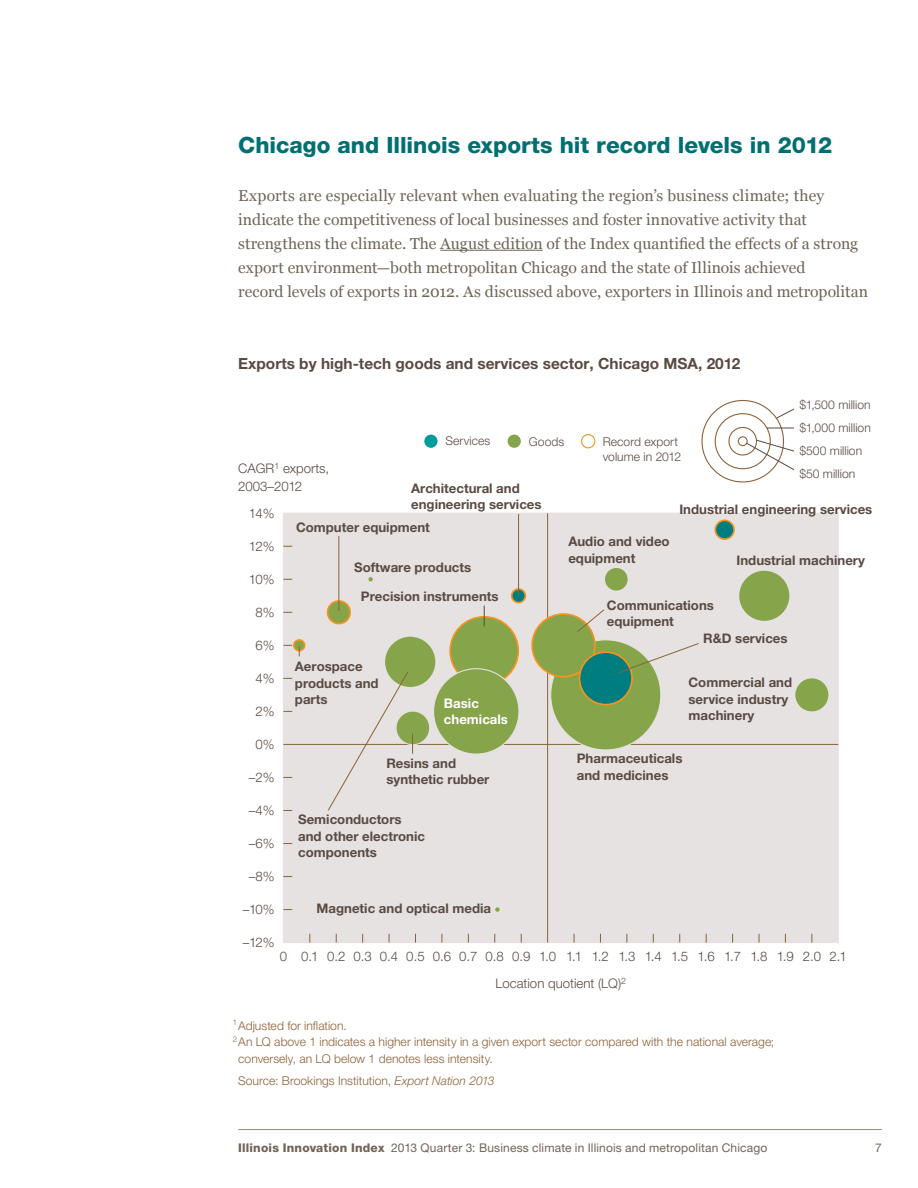
<style>
.page{position:relative;width:918px;height:1188px;background:#fff}
.page>*{position:absolute;margin:0;border:0;box-sizing:border-box;transform-origin:0 0}
.t1{font:800 22.5px "Helvetica Neue LT Std";color:#006f73}
.t2{font:15.75px/24px "Georgia";letter-spacing:.005em;color:#706457}
.t3{font:700 15.45px "Helvetica Neue LT Std";color:#5a4a42}
.t4{font:700 13.2px/16.5px "Helvetica Neue LT Std";color:#5a4a42}
.t5{font:300 13.2px/17.5px "Helvetica Neue LT Std";color:#5a4a42}
.t6{font:700 13.2px/16.5px "Helvetica Neue LT Std";color:#fff}
.t7{font:300 12.15px "Helvetica Neue LT Std";color:#8c6239}
.t8{font:300 12.15px/15.5px "Helvetica Neue LT Std";color:#5a4a42}
.t9{font:12px "Helvetica Neue LT Std";letter-spacing:.015em;color:#706457}
.s1{font-style:italic}
.s2{font-weight:800}
</style>
<div class="page">
<hr style="left:238px;top:1129px;width:644px;height:1px;background:#af8273">
<hr style="left:440px;top:250px;width:103px;height:1px;background:#706457">
<div style="left:283px;top:513px;width:555px;height:430px;background:#e5e2e1"></div>
<div style="left:424px;top:435px;width:14px;height:13px;background:#009c9e;border-radius:50%"></div>
<div style="left:508px;top:435px;width:13px;height:13px;background:#86a44a;border-radius:50%"></div>
<div style="left:581px;top:434px;width:14px;height:14px;border:1px solid #f7931e;border-radius:50%"></div>
<hr style="left:283px;top:744px;width:555px;height:1px;background:#8c6239">
<hr style="left:547px;top:513px;width:1px;height:430px;background:#8c6239">
<div style="left:551px;top:640px;width:110px;height:110px;background:#86a44a;border-radius:50%"></div>
<div style="left:715px;top:413px;width:56px;height:56px;border:1px solid #8c6239;border-radius:50%"></div>
<div style="left:728px;top:427px;width:29px;height:29px;border:1px solid #8c6239;border-radius:50%"></div>
<div style="left:738px;top:436px;width:10px;height:10px;border:1px solid #8c6239;border-radius:50%"></div>
<div style="left:450px;top:617px;width:68px;height:68px;background:#86a44a;border-radius:50%"></div>
<div style="left:449px;top:616px;width:70px;height:70px;border:2px solid #f7931e;border-radius:50%"></div>
<div style="left:532px;top:614px;width:63px;height:63px;background:#86a44a;border-radius:50%"></div>
<div style="left:531px;top:613px;width:65px;height:64px;border:2px solid #f7931e;border-radius:50%"></div>
<div style="left:385px;top:637px;width:50px;height:50px;background:#86a44a;border-radius:50%"></div>
<div style="left:739px;top:571px;width:50px;height:50px;background:#86a44a;border-radius:50%"></div>
<div style="left:396px;top:711px;width:34px;height:34px;background:#86a44a;border-radius:50%"></div>
<div style="left:395px;top:711px;width:35px;height:34px;border:1px solid #e5e2e1;border-radius:50%"></div>
<div style="left:795px;top:678px;width:33px;height:33px;background:#86a44a;border-radius:50%"></div>
<div style="left:605px;top:568px;width:23px;height:23px;background:#86a44a;border-radius:50%"></div>
<svg style="left:368px;top:577px;width:5px;height:4px"></svg>
<div style="left:328px;top:601px;width:22px;height:23px;background:#86a44a;border-radius:50%"></div>
<div style="left:327px;top:600px;width:24px;height:24px;border:2px solid #f7931e;border-radius:50%"></div>
<div style="left:434px;top:669px;width:85px;height:85px;background:#86a44a;border-radius:50%"></div>
<svg style="left:294px;top:640px;width:11px;height:11px"></svg>
<div style="left:293px;top:639px;width:12px;height:13px;border:2px solid #f7931e;border-radius:50%"></div>
<svg style="left:495px;top:907px;width:5px;height:5px"></svg>
<svg style="left:776px;top:408px;width:19px;height:11px"></svg>
<svg style="left:767px;top:428px;width:27px;height:1px"></svg>
<svg style="left:746px;top:439px;width:49px;height:32px"></svg>
<div style="left:579px;top:652px;width:53px;height:53px;background:#007e7f;border-radius:50%"></div>
<div style="left:579px;top:651px;width:54px;height:54px;border:2px solid #f7931e;border-radius:50%"></div>
<div style="left:715px;top:520px;width:19px;height:19px;background:#007e7f;border-radius:50%"></div>
<div style="left:714px;top:520px;width:21px;height:20px;border:2px solid #f7931e;border-radius:50%"></div>
<div style="left:512px;top:589px;width:13px;height:14px;background:#007e7f;border-radius:50%"></div>
<div style="left:511px;top:588px;width:15px;height:15px;border:2px solid #f7931e;border-radius:50%"></div>
<hr style="left:339px;top:536px;width:1px;height:75px;background:#8c6239">
<svg style="left:484px;top:606px;width:1px;height:20px"></svg>
<svg style="left:577px;top:609px;width:28px;height:23px"></svg>
<hr style="left:518px;top:514px;width:1px;height:82px;background:#8c6239">
<svg style="left:327px;top:671px;width:86px;height:140px"></svg>
<svg style="left:618px;top:643px;width:81px;height:30px"></svg>
<h1 class="t1" style="left:238px;top:131px;width:596px">Chicago and Illinois exports hit record levels in 2012</h1>
<p class="t2" style="left:238px;top:184px;width:632px">Exports are especially relevant when evaluating the region’s business climate; they indicate the competitiveness of local businesses and foster innovative activity that strengthens the climate. The August edition of the Index quantified the effects of a strong export environment—both metropolitan Chicago and the state of Illinois achieved<br>record levels of exports in 2012. As discussed above, exporters in Illinois and metropolitan</p>
<p class="t3" style="left:238px;top:354px;width:504px">Exports by high-tech goods and services sector, Chicago MSA, 2012</p>
<p class="t8" style="left:799px;top:397px;width:73px">$1,500 million</p>
<p class="t8" style="left:799px;top:439px;width:64px;line-height:23.1px">$500 million $50 million</p>
<p class="t8" style="left:799px;top:420px;width:73px">$1,000 million</p>
<p class="t8" style="left:446px;top:433px;width:46px">Services</p>
<p class="t8" style="left:529px;top:433px;width:37px">Goods</p>
<p class="t8" style="left:603px;top:433px;width:80px">Record export volume in 2012</p>
<p class="t5" style="left:238px;top:460px;width:93px">CAGR<sup>1</sup> exports,<br>2003–2012</p>
<p class="t4" style="left:411px;top:480px;width:132px">Architectural and engineering services</p>
<p class="t4" style="left:679px;top:501px;width:194px">Industrial engineering services</p>
<p class="t5" style="left:249px;top:504px;width:27px">14%</p>
<p class="t5" style="left:249px;top:537px;width:27px">12%</p>
<p class="t5" style="left:249px;top:570px;width:27px">10%</p>
<p class="t5" style="left:255px;top:603px;width:21px">8%</p>
<p class="t5" style="left:255px;top:636px;width:21px">6%</p>
<p class="t5" style="left:255px;top:669px;width:21px">4%</p>
<p class="t5" style="left:255px;top:702px;width:21px">2%</p>
<p class="t5" style="left:255px;top:735px;width:21px">0%</p>
<p class="t5" style="left:249px;top:768px;width:27px">–2%</p>
<p class="t5" style="left:249px;top:801px;width:27px">–4%</p>
<p class="t5" style="left:249px;top:834px;width:27px">–6%</p>
<p class="t5" style="left:249px;top:868px;width:27px">–8%</p>
<p class="t5" style="left:243px;top:901px;width:33px">–10%</p>
<p class="t5" style="left:243px;top:934px;width:33px">–12%</p>
<p class="t4" style="left:296px;top:518px;width:135px">Computer equipment</p>
<p class="t4" style="left:354px;top:558px;width:118px">Software products</p>
<p class="t4" style="left:568px;top:533px;width:103px">Audio and video equipment</p>
<p class="t4" style="left:737px;top:552px;width:130px">Industrial machinery</p>
<p class="t4" style="left:361px;top:588px;width:139px">Precision instruments</p>
<p class="t4" style="left:607px;top:596px;width:109px">Communications equipment</p>
<p class="t4" style="left:703px;top:629px;width:86px">R&amp;D services</p>
<p class="t4" style="left:295px;top:658px;width:85px">Aerospace products and parts</p>
<p class="t4" style="left:689px;top:674px;width:105px">Commercial and service industry machinery</p>
<p class="t6" style="left:444px;top:695px;width:66px">Basic chemicals</p>
<p class="t4" style="left:577px;top:750px;width:107px">Pharmaceuticals and medicines</p>
<p class="t4" style="left:386px;top:755px;width:105px">Resins and synthetic rubber</p>
<p class="t4" style="left:298px;top:811px;width:128px">Semiconductors and other electronic components</p>
<p class="t4" style="left:317px;top:899px;width:176px">Magnetic and optical media</p>
<p class="t5" style="left:301px;top:947px;width:19px">0.1</p>
<p class="t5" style="left:353px;top:947px;width:20px">0.3</p>
<p class="t5" style="left:406px;top:947px;width:20px">0.5</p>
<p class="t5" style="left:459px;top:947px;width:20px">0.7</p>
<p class="t5" style="left:512px;top:947px;width:20px">0.9</p>
<p class="t5" style="left:566px;top:947px;width:17px">1.1</p>
<p class="t5" style="left:618px;top:947px;width:19px">1.3</p>
<p class="t5" style="left:671px;top:947px;width:19px">1.5</p>
<p class="t5" style="left:724px;top:947px;width:19px">1.7</p>
<p class="t5" style="left:777px;top:947px;width:19px">1.9</p>
<p class="t5" style="left:280px;top:947px;width:9px">0</p>
<p class="t5" style="left:327px;top:947px;width:20px">0.2</p>
<p class="t5" style="left:380px;top:947px;width:20px">0.4</p>
<p class="t5" style="left:433px;top:947px;width:20px">0.6</p>
<p class="t5" style="left:486px;top:947px;width:20px">0.8</p>
<p class="t5" style="left:539px;top:947px;width:19px">1.0</p>
<p class="t5" style="left:592px;top:947px;width:19px">1.2</p>
<p class="t5" style="left:645px;top:947px;width:19px">1.4</p>
<p class="t5" style="left:698px;top:947px;width:19px">1.6</p>
<p class="t5" style="left:750px;top:947px;width:19px">1.8</p>
<p class="t5" style="left:803px;top:947px;width:46px">2.0 2.1</p>
<p class="t5" style="left:495px;top:974px;width:132px">Location quotient (LQ)<sup>2</sup></p>
<p class="t7" style="left:233px;top:1018px;width:116px"><sup>1</sup> Adjusted for inflation.</p>
<p class="t7" style="left:233px;top:1035px;width:543px"><sup>2</sup> An LQ above 1 indicates a higher intensity in a given export sector compared with the national average;</p>
<p class="t7" style="left:238px;top:1051px;width:256px">conversely, an LQ below 1 denotes less intensity.</p>
<p class="t7" style="left:238px;top:1073px;width:258px">Source: Brookings Institution, <span class="s1">Export Nation 2013</span></p>
<p class="t9" style="left:238px;top:1140px;width:531px"><span class="s2">Illinois Innovation Index</span> 2013 Quarter 3: Business climate in Illinois and metropolitan Chicago</p>
<p class="t9" style="left:875px;top:1140px;width:8px">7</p>
</div>
